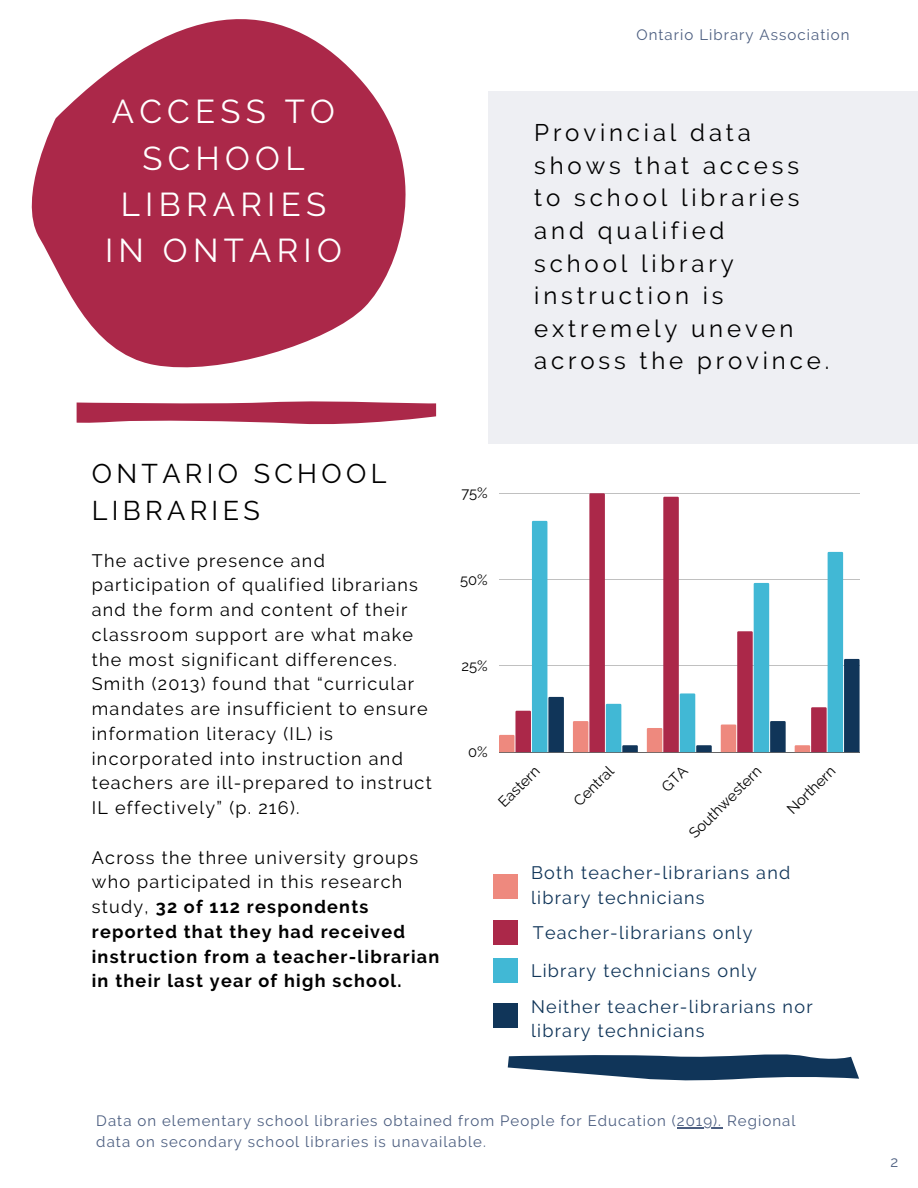
<style>
.page{position:relative;width:918px;height:1188px;background:#fff}
.page>*{position:absolute;margin:0;border:0;box-sizing:border-box;transform-origin:0 0}
.t1{font:33px/46.2px "Raleway";letter-spacing:.16em;color:#fff;text-align:center}
.t2{font:27px/37.2px "Raleway";letter-spacing:.16em;color:#000}
.t3{font:24px/32.7px "Raleway";letter-spacing:.16em;color:#000}
.t4{font:18px/24.8px "Raleway";letter-spacing:.07em;color:#000}
.t5{font:700 18px/24.8px "Raleway";letter-spacing:.07em;color:#000}
.t6{font:18px/24.8px "Raleway";letter-spacing:.07em;color:#103559}
.t7{font:15px/20.2px "Raleway";letter-spacing:.07em;color:#4d5f81}
.t8{font:14.7px "Raleway";color:#000}
.s1{font-weight:400}
</style>
<div class="page">
<svg style="left:77px;top:401px;width:359px;height:24px"></svg>
<svg style="left:31px;top:19px;width:375px;height:349px;fill:#ab2849"></svg>
<div style="left:488px;top:92px;width:430px;height:352px;background:#eeeff3"></div>
<hr style="left:499px;top:493px;width:361px;height:1px;background:#000">
<hr style="left:499px;top:579px;width:361px;height:1px;background:#000">
<hr style="left:499px;top:666px;width:361px;height:1px;background:#000">
<hr style="left:499px;top:752px;width:361px;height:1px;background:#000">
<svg style="left:499px;top:521px;width:65px;height:231px"></svg>
<svg style="left:573px;top:493px;width:65px;height:259px"></svg>
<svg style="left:647px;top:497px;width:65px;height:255px"></svg>
<svg style="left:721px;top:583px;width:65px;height:169px"></svg>
<svg style="left:795px;top:552px;width:65px;height:200px"></svg>
<div style="left:493px;top:874px;width:24px;height:25px;background:#ee897e"></div>
<div style="left:493px;top:920px;width:24px;height:24px;background:#ab2849"></div>
<div style="left:493px;top:959px;width:24px;height:24px;background:#41b8d5"></div>
<div style="left:493px;top:1003px;width:24px;height:24px;background:#103559"></div>
<svg style="left:508px;top:1054px;width:351px;height:27px"></svg>
<hr style="left:677px;top:1128px;width:45px;height:1px;background:#4d5f81">
<p class="t1" style="left:105px;top:89px;width:238px">ACCESS TO<br>SCHOOL<br>LIBRARIES<br>IN ONTARIO</p>
<p class="t7" style="left:636px;top:24px;width:214px">Ontario Library Association</p>
<p class="t3" style="left:534px;top:116px;width:296px">Provincial data shows that access to school libraries and qualified<br>school library instruction is extremely uneven across the province.</p>
<p class="t2" style="left:92px;top:455px;width:296px">ONTARIO SCHOOL<br>LIBRARIES</p>
<p class="t4" style="left:92px;top:548px;width:342px">The active presence and participation of qualified librarians and the form and content of their classroom support are what make the most significant differences.<br>Smith (2013) found that “curricular mandates are insufficient to ensure information literacy (IL) is incorporated into instruction and teachers are ill-prepared to instruct IL effectively” (p. 216).</p>
<p class="t5" style="left:92px;top:845px;width:349px"><span class="s1">Across the three university groups who participated in this research study,</span> 32 of 112 respondents reported that they had received instruction from a teacher-librarian in their last year of high school.</p>
<p class="t8" style="left:461px;top:484px;width:28px">75%</p>
<p class="t8" style="left:460px;top:571px;width:29px">50%</p>
<p class="t8" style="left:462px;top:657px;width:28px">25%</p>
<p class="t8" style="left:468px;top:743px;width:21px">0%</p>
<p class="t8" style="left:495px;top:799px;width:53px;rotate:-45deg">Eastern</p>
<p class="t8" style="left:570px;top:797px;width:51px;rotate:-45deg">Central</p>
<p class="t8" style="left:685px;top:830px;width:97px;rotate:-45deg">Southwestern</p>
<p class="t8" style="left:783px;top:806px;width:63px;rotate:-45deg">Northern</p>
<p class="t6" style="left:531px;top:861px;width:261px">Both teacher-librarians and library technicians</p>
<p class="t6" style="left:533px;top:920px;width:221px">Teacher-librarians only</p>
<p class="t6" style="left:531px;top:959px;width:228px">Library technicians only</p>
<p class="t6" style="left:531px;top:994px;width:283px">Neither teacher-librarians nor library technicians</p>
<p class="t7" style="left:96px;top:1111px;width:701px">Data on elementary school libraries obtained from People for Education (2019). Regional data on secondary school libraries is unavailable.</p>
<p class="t7" style="left:891px;top:1152px;width:9px">2</p>
</div>
